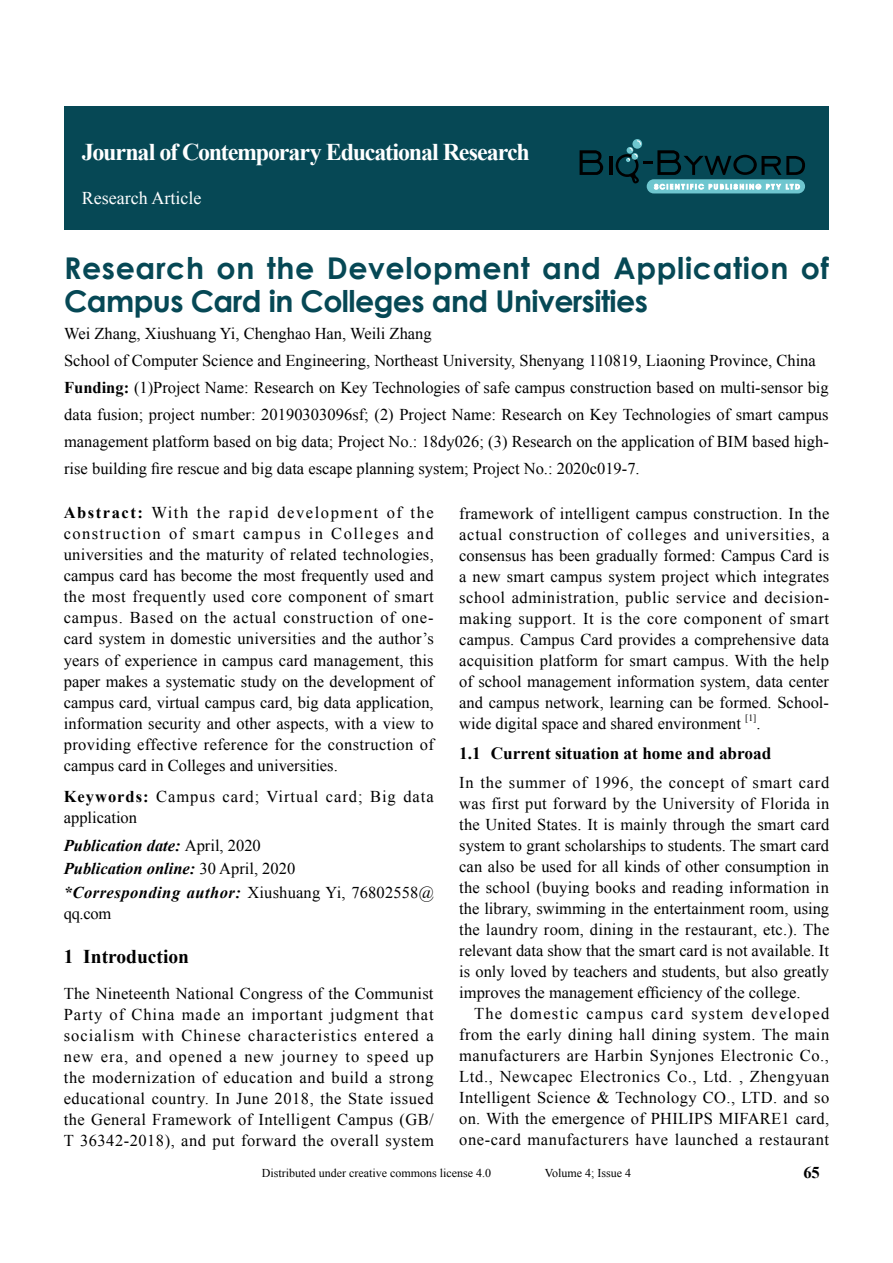
<style>
.page{position:relative;width:893px;height:1263px;background:#fff}
.page>*{position:absolute;margin:0;border:0;box-sizing:border-box;transform-origin:0 0}
.t1{font:700 30px/33px "Century Gothic";letter-spacing:.02em;color:#064855}
.t2{font:700 24px "Times New Roman";letter-spacing:-.05em;color:#fff}
.t3{font:700 19.5px "Times New Roman";color:#000}
.t4{font:18px "Times New Roman";color:#fff}
.t5{font:700 17.25px "Times New Roman";color:#000}
.t6{font:16.5px/21px "Times New Roman";color:#000;text-align:justify}
.t7{font:italic 700 16.5px/23.5px "Times New Roman";color:#000}
.t8{font:16.5px/21px "Times New Roman";letter-spacing:.06em;color:#000}
.t9{font:700 16.5px "Times New Roman";color:#000}
.t10{font:12px "Times New Roman";color:#000}
.t11{font:9.6px "Times New Roman";color:#000}
.s1{font-weight:700}
.s2{font-weight:400;font-style:normal}
</style>
<div class="page">
<div style="left:64px;top:106px;width:765px;height:123px;background:#064855"></div>
<svg style="left:580px;top:150px;width:23px;height:25px"></svg>
<hr style="left:609px;top:156px;width:3px;height:19px;background:#000">
<svg style="left:647px;top:179px;width:158px;height:14px"></svg>
<svg style="left:616px;top:140px;width:189px;height:49px"></svg>
<h2 class="t2" style="left:82px;top:135px;width:449px">Journal of Contemporary Educational Research</h2>
<p class="t4" style="left:82px;top:186px;width:121px">Research Article</p>
<h1 class="t1" style="left:64px;top:250px;width:766px">Research on the Development and Application of<br>Campus Card in Colleges and Universities</h1>
<p class="t6" style="left:64px;top:320px;width:766px;line-height:27px;text-align:left">Wei Zhang, Xiushuang Yi, Chenghao Han, Weili Zhang<br>School of Computer Science and Engineering, Northeast University, Shenyang 110819, Liaoning Province, China <span class="s1">Funding:</span> (1)Project Name: Research on Key Technologies of safe campus construction based on multi-sensor big data fusion; project number: 20190303096sf; (2) Project Name: Research on Key Technologies of smart campus management platform based on big data; Project No.: 18dy026; (3) Research on the application of BIM based high&shy;rise building fire rescue and big data escape planning system; Project No.: 2020c019-7.</p>
<p class="t6" style="left:64px;top:502px;width:372px"><span class="s1">Abstract:</span> With the rapid development of the construction of smart campus in Colleges and universities and the maturity of related technologies, campus card has become the most frequently used and the most frequently used core component of smart campus. Based on the actual construction of one&shy;card system in domestic universities and the author’s years of experience in campus card management, this paper makes a systematic study on the development of campus card, virtual campus card, big data application, information security and other aspects, with a view to providing effective reference for the construction of campus card in Colleges and universities.</p>
<p class="t8" style="left:64px;top:786px;width:371px"><span class="s1">Keywords:</span> Campus card; Virtual card; Big data application</p>
<p class="t7" style="left:64px;top:833px;width:372px">Publication date: <span class="s2">April, 2020<br></span>Publication online: <span class="s2">30 April, 2020<br></span>*Corresponding author: <span class="s2">Xiushuang Yi, 76802558@</span></p>
<p class="t6" style="left:64px;top:902px;width:49px">qq.com</p>
<p class="t3" style="left:64px;top:943px;width:127px">1 Introduction</p>
<p class="t6" style="left:64px;top:983px;width:372px">The Nineteenth National Congress of the Communist Party of China made an important judgment that socialism with Chinese characteristics entered a new era, and opened a new journey to speed up the modernization of education and build a strong educational country. In June 2018, the State issued the General Framework of Intelligent Campus (GB/ T 36342-2018), and put forward the overall system</p>
<p class="t6" style="left:459px;top:502px;width:372px">framework of intelligent campus construction. In the actual construction of colleges and universities, a consensus has been gradually formed: Campus Card is a new smart campus system project which integrates school administration, public service and decision&shy;making support. It is the core component of smart campus. Campus Card provides a comprehensive data acquisition platform for smart campus. With the help of school management information system, data center and campus network, learning can be formed. School&shy;wide digital space and shared environment</p>
<p class="t11" style="left:745px;top:711px;width:13px">[1]</p>
<p class="t6" style="left:756px;top:712px;width:6px">.</p>
<p class="t5" style="left:459px;top:741px;width:314px">1.1 Current situation at home and abroad</p>
<p class="t6" style="left:459px;top:771px;width:372px">In the summer of 1996, the concept of smart card was first put forward by the University of Florida in the United States. It is mainly through the smart card system to grant scholarships to students. The smart card can also be used for all kinds of other consumption in the school (buying books and reading information in the library, swimming in the entertainment room, using the laundry room, dining in the restaurant, etc.). The relevant data show that the smart card is not available. It is only loved by teachers and students, but also greatly improves the management efficiency of the college.</p>
<p class="t6" style="left:459px;top:1002px;width:372px;text-indent:15px">The domestic campus card system developed from the early dining hall dining system. The main manufacturers are Harbin Synjones Electronic Co., Ltd., Newcapec Electronics Co., Ltd. , Zhengyuan Intelligent Science &amp; Technology CO., LTD. and so on. With the emergence of PHILIPS MIFARE1 card, one-card manufacturers have launched a restaurant</p>
<p class="t10" style="left:262px;top:1165px;width:231px">Distributed under creative commons license 4.0</p>
<p class="t10" style="left:545px;top:1165px;width:88px">Volume 4; Issue 4</p>
<p class="t9" style="left:803px;top:1161px;width:18px">65</p>
</div>
